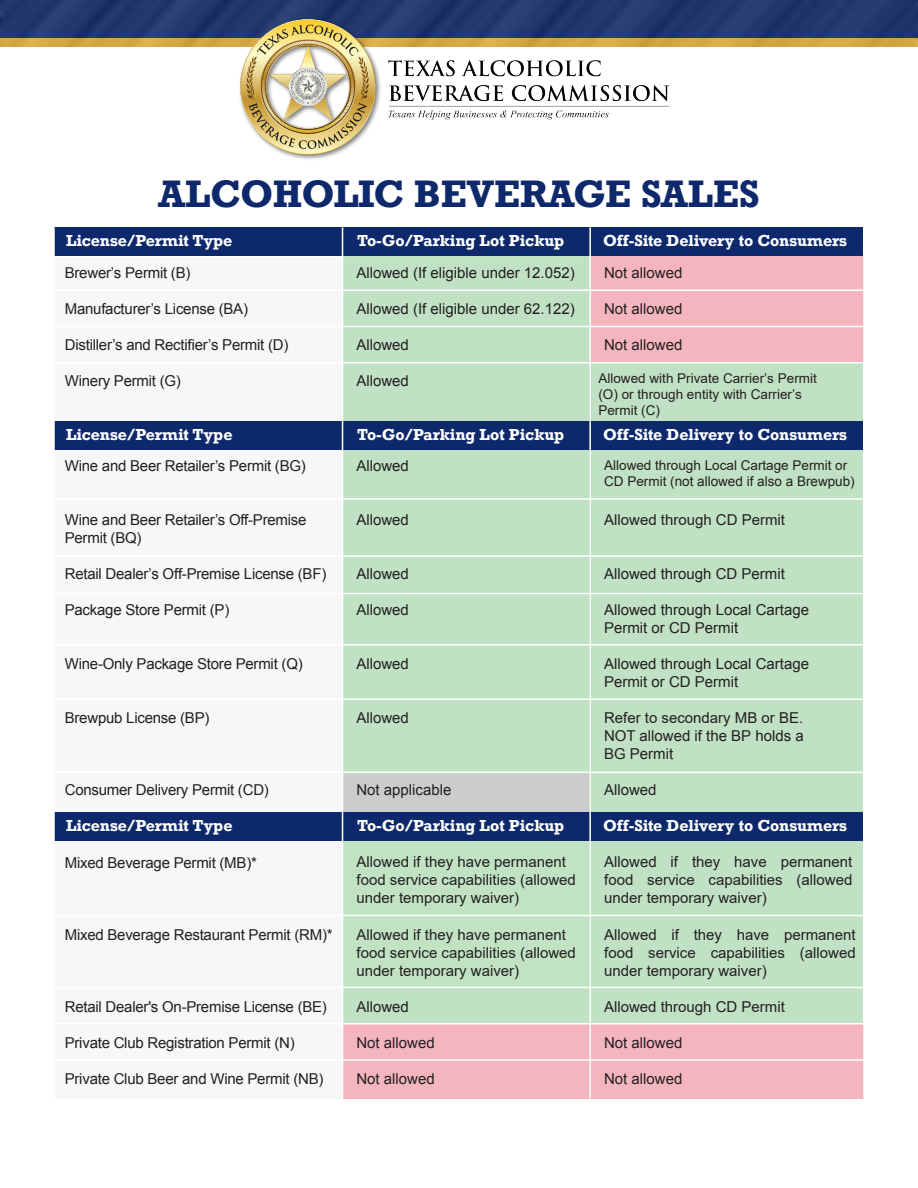
<style>
.page{position:relative;width:918px;height:1188px;background:#fff}
.page>*{position:absolute;margin:0;border:0;box-sizing:border-box;transform-origin:0 0}
.t1{font:700 36px "Rockwell";letter-spacing:-.01em;color:#0e296b}
.t2{font:15px/18px "Arial";color:#231f20}
.t3{font:700 15px "Rockwell";color:#fff}
.t4{font:13.5px/16.2px "Arial";color:#231f20}
</style>
<div class="page">
<img style="left:0;top:0;width:918px;height:46px">
<img style="left:231px;top:10px;width:438px;height:149px">
<div style="left:55px;top:257px;width:808px;height:841px;background:#f7f7f8"></div>
<div style="left:343px;top:251px;width:246px;height:521px;background:#c0e1c3"></div>
<div style="left:591px;top:251px;width:273px;height:112px;background:#f4b5bf"></div>
<div style="left:591px;top:1024px;width:273px;height:74px;background:#f4b5bf"></div>
<div style="left:343px;top:1024px;width:248px;height:74px;background:#f4b5bf"></div>
<div style="left:343px;top:841px;width:248px;height:145px;background:#c1e3c3"></div>
<div style="left:343px;top:773px;width:248px;height:40px;background:#cdcccd"></div>
<div style="left:344px;top:988px;width:519px;height:36px;background:#c0e1c3"></div>
<div style="left:589px;top:364px;width:274px;height:623px;background:#c0e1c3"></div>
<div style="left:55px;top:227px;width:808px;height:29px;background:#0e296b"></div>
<div style="left:55px;top:421px;width:808px;height:29px;background:#0e296b"></div>
<div style="left:55px;top:813px;width:808px;height:28px;background:#0e296b"></div>
<hr style="left:54px;top:290px;width:810px;height:1px;background:#fff">
<hr style="left:54px;top:326px;width:810px;height:1px;background:#fff">
<hr style="left:54px;top:362px;width:810px;height:2px;background:#fff">
<hr style="left:54px;top:498px;width:810px;height:2px;background:#fff">
<hr style="left:54px;top:555px;width:810px;height:2px;background:#fff">
<hr style="left:54px;top:593px;width:810px;height:1px;background:#fff">
<hr style="left:54px;top:644px;width:810px;height:2px;background:#fff">
<hr style="left:54px;top:698px;width:810px;height:2px;background:#fff">
<hr style="left:54px;top:772px;width:810px;height:1px;background:#fff">
<hr style="left:54px;top:915px;width:810px;height:1px;background:#fff">
<hr style="left:54px;top:987px;width:810px;height:1px;background:#fff">
<hr style="left:54px;top:1023px;width:810px;height:1px;background:#fff">
<hr style="left:54px;top:1059px;width:810px;height:2px;background:#fff">
<hr style="left:342px;top:227px;width:1px;height:871px;background:#fff">
<hr style="left:589px;top:227px;width:2px;height:871px;background:#fff">
<hr style="left:863px;top:227px;width:2px;height:871px;background:#fff">
<h1 class="t1" style="left:158px;top:170px;width:603px">ALCOHOLIC BEVERAGE SALES</h1>
<p class="t3" style="left:66px;top:231px;width:168px">License/Permit Type</p>
<p class="t3" style="left:357px;top:231px;width:209px">To-Go/Parking Lot Pickup</p>
<p class="t3" style="left:603px;top:231px;width:246px">Off-Site Delivery to Consumers</p>
<p class="t2" style="left:65px;top:263px;width:127px">Brewer’s Permit (B)</p>
<p class="t2" style="left:65px;top:299px;width:185px">Manufacturer’s License (BA)</p>
<p class="t2" style="left:65px;top:335px;width:225px">Distiller’s and Rectifier’s Permit (D)</p>
<p class="t2" style="left:65px;top:371px;width:118px">Winery Permit (G)</p>
<p class="t2" style="left:356px;top:263px;width:220px">Allowed (If eligible under 12.052)</p>
<p class="t2" style="left:356px;top:299px;width:220px">Allowed (If eligible under 62.122)</p>
<p class="t2" style="left:356px;top:335px;width:54px">Allowed</p>
<p class="t2" style="left:356px;top:371px;width:54px">Allowed</p>
<p class="t2" style="left:604px;top:263px;width:80px">Not allowed</p>
<p class="t2" style="left:604px;top:299px;width:80px">Not allowed</p>
<p class="t2" style="left:604px;top:335px;width:80px">Not allowed</p>
<p class="t4" style="left:598px;top:370px;width:220px">Allowed with Private Carrier’s Permit (O) or through entity with Carrier’s<br>Permit (C)</p>
<p class="t3" style="left:66px;top:425px;width:168px">License/Permit Type</p>
<p class="t3" style="left:357px;top:425px;width:209px">To-Go/Parking Lot Pickup</p>
<p class="t3" style="left:603px;top:425px;width:246px">Off-Site Delivery to Consumers</p>
<p class="t2" style="left:65px;top:457px;width:243px">Wine and Beer Retailer’s Permit (BG)</p>
<p class="t2" style="left:65px;top:511px;width:243px">Wine and Beer Retailer’s Off-Premise<br>Permit (BQ)</p>
<p class="t2" style="left:65px;top:565px;width:263px">Retail Dealer’s Off-Premise License (BF)</p>
<p class="t2" style="left:65px;top:601px;width:166px">Package Store Permit (P)</p>
<p class="t2" style="left:65px;top:655px;width:239px">Wine-Only Package Store Permit (Q)</p>
<p class="t2" style="left:65px;top:709px;width:146px">Brewpub License (BP)</p>
<p class="t2" style="left:65px;top:781px;width:206px">Consumer Delivery Permit (CD)</p>
<p class="t2" style="left:356px;top:457px;width:54px">Allowed</p>
<p class="t2" style="left:356px;top:511px;width:54px">Allowed</p>
<p class="t2" style="left:356px;top:565px;width:54px">Allowed</p>
<p class="t2" style="left:356px;top:601px;width:54px">Allowed</p>
<p class="t2" style="left:356px;top:655px;width:54px">Allowed</p>
<p class="t2" style="left:356px;top:709px;width:54px">Allowed</p>
<p class="t2" style="left:356px;top:781px;width:97px">Not applicable</p>
<p class="t4" style="left:604px;top:457px;width:252px">Allowed through Local Cartage Permit or<br>CD Permit (not allowed if also a Brewpub)</p>
<p class="t2" style="left:604px;top:511px;width:182px">Allowed through CD Permit</p>
<p class="t2" style="left:604px;top:565px;width:182px">Allowed through CD Permit</p>
<p class="t2" style="left:604px;top:601px;width:207px">Allowed through Local Cartage<br>Permit or CD Permit</p>
<p class="t2" style="left:604px;top:655px;width:207px">Allowed through Local Cartage<br>Permit or CD Permit</p>
<p class="t2" style="left:604px;top:709px;width:201px;text-align:justify">Refer to secondary MB or BE.<br>NOT allowed if the BP holds a BG Permit</p>
<p class="t2" style="left:604px;top:781px;width:54px">Allowed</p>
<p class="t3" style="left:66px;top:816px;width:168px">License/Permit Type</p>
<p class="t3" style="left:357px;top:816px;width:209px">To-Go/Parking Lot Pickup</p>
<p class="t3" style="left:603px;top:816px;width:246px">Off-Site Delivery to Consumers</p>
<p class="t2" style="left:65px;top:854px;width:194px">Mixed Beverage Permit (MB)*</p>
<p class="t2" style="left:65px;top:926px;width:269px">Mixed Beverage Restaurant Permit (RM)*</p>
<p class="t2" style="left:65px;top:998px;width:264px">Retail Dealer's On-Premise License (BE)</p>
<p class="t2" style="left:65px;top:1034px;width:231px">Private Club Registration Permit (N)</p>
<p class="t2" style="left:65px;top:1070px;width:260px">Private Club Beer and Wine Permit (NB)</p>
<p class="t2" style="left:357px;top:853px;width:221px">Allowed if they have permanent food service capabilities (allowed under temporary waiver)</p>
<p class="t2" style="left:357px;top:925px;width:221px">Allowed if they have permanent food service capabilities (allowed under temporary waiver)</p>
<p class="t2" style="left:356px;top:998px;width:54px">Allowed</p>
<p class="t2" style="left:356px;top:1034px;width:80px">Not allowed</p>
<p class="t2" style="left:356px;top:1070px;width:80px">Not allowed</p>
<p class="t2" style="left:604px;top:853px;width:250px;text-align:justify">Allowed if they have permanent food service capabilities (allowed under temporary waiver)</p>
<p class="t2" style="left:604px;top:925px;width:253px;text-align:justify">Allowed if they have permanent food service capabilities (allowed under temporary waiver)</p>
<p class="t2" style="left:604px;top:997px;width:182px">Allowed through CD Permit</p>
<p class="t2" style="left:604px;top:1034px;width:80px">Not allowed</p>
<p class="t2" style="left:604px;top:1070px;width:80px">Not allowed</p>
</div>
